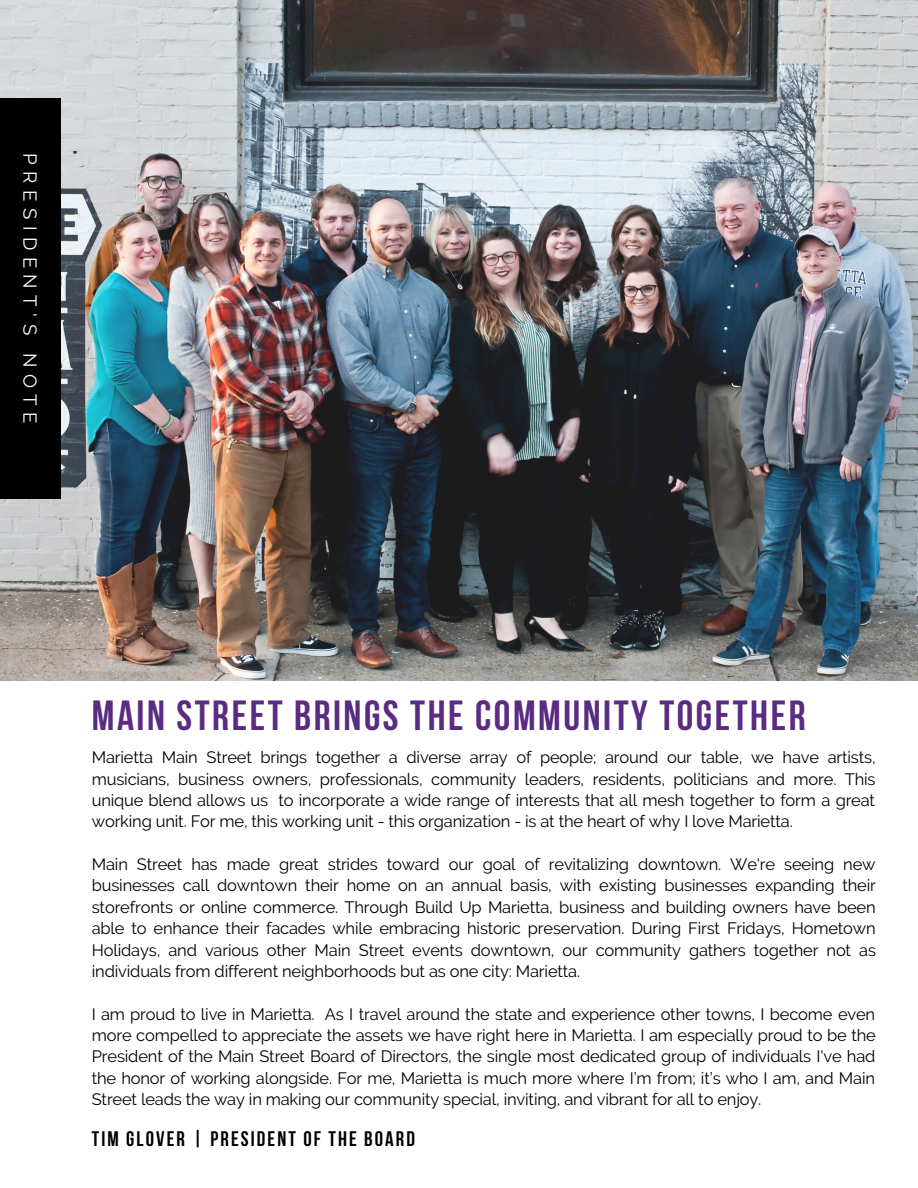
<style>
.page{position:relative;width:918px;height:1188px;background:#fff}
.page>*{position:absolute;margin:0;border:0;box-sizing:border-box;transform-origin:0 0}
.t1{font:700 42px "Bebas Neue";letter-spacing:.06em;color:#5b2b82}
.t2{font:700 21px "Bebas Neue";letter-spacing:.1em;color:#000}
.t3{font:18.75px "Raleway";letter-spacing:.35em;color:#fff}
.t4{font:16.5px/21.3px "Raleway";letter-spacing:-.01em;color:#000;text-align:justify}
</style>
<div class="page">
<img style="left:0;top:0;width:918px;height:681px">
<div style="left:0;top:98px;width:61px;height:401px;background:#000"></div>
<p class="t3" style="left:41px;top:153px;width:272px;rotate:90deg">PRESIDENT'S NOTE</p>
<h1 class="t1" style="left:92px;top:699px;width:715px">MAIN STREET BRINGS THE COMMUNITY TOGETHER</h1>
<p class="t4" style="left:92px;top:747px;width:785px">Marietta Main Street brings together a diverse array of people; around our table, we have artists, musicians, business owners, professionals, community leaders, residents, politicians and more. This unique blend allows us to incorporate a wide range of interests that all mesh together to form a great working unit. For me, this working unit - this organization - is at the heart of why I love Marietta.</p>
<p class="t4" style="left:92px;top:854px;width:786px">Main Street has made great strides toward our goal of revitalizing downtown. We're seeing new businesses call downtown their home on an annual basis, with existing businesses expanding their storefronts or online commerce. Through Build Up Marietta, business and building owners have been able to enhance their facades while embracing historic preservation. During First Fridays, Hometown Holidays, and various other Main Street events downtown, our community gathers together not as individuals from different neighborhoods but as one city: Marietta.</p>
<p class="t4" style="left:92px;top:1003px;width:786px">I am proud to live in Marietta. As I travel around the state and experience other towns, I become even more compelled to appreciate the assets we have right here in Marietta. I am especially proud to be the President of the Main Street Board of Directors, the single most dedicated group of individuals I've had the honor of working alongside. For me, Marietta is much more where I’m from; it’s who I am, and Main Street leads the way in making our community special, inviting, and vibrant for all to enjoy.</p>
<p class="t2" style="left:92px;top:1130px;width:325px">TIM GLOVER | PRESIDENT OF THE BOARD</p>
</div>
